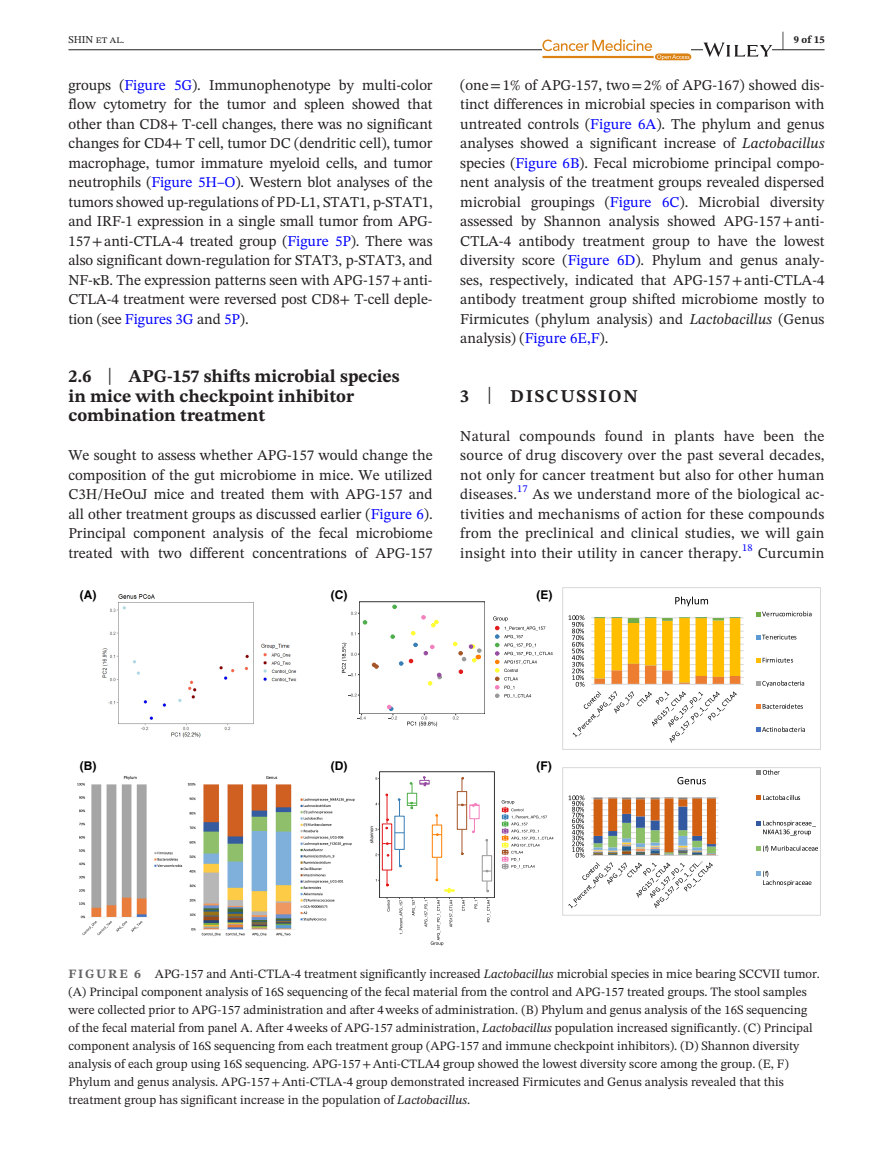
<style>
.page{position:relative;width:893px;height:1174px;background:#fff}
.page>*{position:absolute;margin:0;border:0;box-sizing:border-box;transform-origin:0 0}
.t1{font:700 21px "STIX Two Text";color:#231f20;scale:.42 1}
.t2{font:700 18px/19.5px "STIX Two Text";color:#231f20}
.t3{font:700 18px "STIX Two Text";letter-spacing:.1em;color:#231f20}
.t4{font:15px/19.5px "STIX Two Text";color:#231f20;text-align:justify}
.t5{font:12.75px/18px "STIX Two Text";color:#231f20}
.t6{font:700 12px "Helvetica LT Std";color:#000}
.t7{font:10.5px "STIX Two Text";color:#231f20}
.t8{font:700 10.5px "STIX Two Text";color:#231f20}
.t9{font:10.5px "STIX Two Text";color:#00f}
.s1{color:#00f}
.s2{font-family:"STIX"}
.s3{font-style:italic}
.s4{font-weight:400;font-size:23.7px}
.s5{font-weight:700;color:#636366}
</style>
<div class="page">
<hr style="left:68px;top:49px;width:756px;height:1px;background:#231f20">
<svg style="left:542px;top:39px;width:149px;height:21px"></svg>
<svg style="left:703px;top:43px;width:69px;height:14px"></svg>
<hr style="left:591px;top:849px;width:127px;height:1px;background:#d8d8d8">
<hr style="left:591px;top:843px;width:127px;height:1px;background:#d8d8d8">
<hr style="left:591px;top:838px;width:127px;height:1px;background:#d8d8d8">
<hr style="left:591px;top:832px;width:127px;height:1px;background:#d8d8d8">
<hr style="left:591px;top:826px;width:127px;height:1px;background:#d8d8d8">
<hr style="left:591px;top:821px;width:127px;height:1px;background:#d8d8d8">
<hr style="left:591px;top:815px;width:127px;height:1px;background:#d8d8d8">
<hr style="left:591px;top:809px;width:127px;height:1px;background:#d8d8d8">
<hr style="left:591px;top:803px;width:127px;height:1px;background:#d8d8d8">
<hr style="left:591px;top:797px;width:127px;height:1px;background:#d8d8d8">
<hr style="left:591px;top:855px;width:127px;height:1px;background:#d8d8d8">
<svg style="left:569px;top:795px;width:147px;height:113px"></svg>
<svg style="left:677px;top:777px;width:29px;height:7px"></svg>
<svg style="left:757px;top:769px;width:23px;height:5px"></svg>
<svg style="left:757px;top:795px;width:43px;height:5px"></svg>
<svg style="left:757px;top:820px;width:59px;height:15px"></svg>
<svg style="left:757px;top:845px;width:61px;height:7px"></svg>
<svg style="left:757px;top:871px;width:54px;height:15px"></svg>
<div style="left:562px;top:767px;width:259px;height:148px;border:1px solid #d8d8d8"></div>
<hr style="left:591px;top:677px;width:153px;height:1px;background:#d8d8d8">
<hr style="left:591px;top:670px;width:153px;height:1px;background:#d8d8d8">
<hr style="left:591px;top:664px;width:153px;height:1px;background:#d8d8d8">
<hr style="left:591px;top:657px;width:153px;height:1px;background:#d8d8d8">
<hr style="left:591px;top:650px;width:153px;height:1px;background:#d8d8d8">
<hr style="left:591px;top:644px;width:153px;height:1px;background:#d8d8d8">
<hr style="left:591px;top:637px;width:153px;height:1px;background:#d8d8d8">
<hr style="left:591px;top:630px;width:153px;height:1px;background:#d8d8d8">
<hr style="left:591px;top:624px;width:153px;height:1px;background:#d8d8d8">
<hr style="left:591px;top:617px;width:153px;height:1px;background:#d8d8d8">
<hr style="left:591px;top:684px;width:153px;height:1px;background:#d8d8d8">
<svg style="left:569px;top:615px;width:171px;height:128px"></svg>
<svg style="left:675px;top:596px;width:33px;height:10px"></svg>
<svg style="left:756px;top:611px;width:55px;height:5px"></svg>
<svg style="left:756px;top:634px;width:40px;height:5px"></svg>
<svg style="left:756px;top:657px;width:37px;height:5px"></svg>
<svg style="left:756px;top:680px;width:48px;height:7px"></svg>
<svg style="left:756px;top:703px;width:47px;height:5px"></svg>
<svg style="left:756px;top:727px;width:49px;height:5px"></svg>
<div style="left:562px;top:587px;width:259px;height:163px;border:1px solid #d8d8d8"></div>
<div style="left:380px;top:771px;width:114px;height:126px;border:1px solid #333"></div>
<svg style="left:370px;top:776px;width:122px;height:169px"></svg>
<svg style="left:502px;top:800px;width:51px;height:69px"></svg>
<svg style="left:411px;top:631px;width:4px;height:4px"></svg>
<svg style="left:409px;top:659px;width:4px;height:4px"></svg>
<svg style="left:459px;top:670px;width:4px;height:3px"></svg>
<svg style="left:431px;top:620px;width:7px;height:7px"></svg>
<svg style="left:399px;top:661px;width:4px;height:4px"></svg>
<svg style="left:414px;top:643px;width:3px;height:4px"></svg>
<svg style="left:422px;top:615px;width:3px;height:4px"></svg>
<svg style="left:393px;top:605px;width:3px;height:4px"></svg>
<svg style="left:391px;top:635px;width:4px;height:3px"></svg>
<svg style="left:372px;top:663px;width:6px;height:5px"></svg>
<svg style="left:424px;top:645px;width:10px;height:10px"></svg>
<svg style="left:428px;top:673px;width:14px;height:12px"></svg>
<svg style="left:453px;top:642px;width:28px;height:20px"></svg>
<div style="left:359px;top:601px;width:126px;height:113px;border:1px solid #333"></div>
<svg style="left:348px;top:693px;width:11px;height:3px"></svg>
<svg style="left:351px;top:632px;width:8px;height:3px"></svg>
<svg style="left:351px;top:611px;width:16px;height:13px"></svg>
<svg style="left:357px;top:714px;width:9px;height:5px"></svg>
<svg style="left:387px;top:705px;width:72px;height:21px"></svg>
<svg style="left:342px;top:643px;width:17px;height:33px"></svg>
<svg style="left:493px;top:616px;width:60px;height:82px"></svg>
<img style="left:102px;top:594px;width:195px;height:144px">
<img style="left:77px;top:775px;width:278px;height:161px">
<h1 class="t1" style="left:782px;top:24px;width:8px">|</h1>
<p class="t7" style="left:68px;top:32px;width:57px">SHIN et al.</p>
<p class="t8" style="left:794px;top:32px;width:32px">9 of 15</p>
<p class="t4" style="left:68px;top:75px;width:366px">groups (<span class="s1">Figure 5G</span>). Immunophenotype by multi-color flow cytometry for the tumor and spleen showed that other than CD8<span class="s2">+</span> T-cell changes, there was no significant changes for CD4<span class="s2">+</span> T cell, tumor DC (dendritic cell), tumor macrophage, tumor immature myeloid cells, and tumor neutrophils (<span class="s1">Figure 5H–O</span>). Western blot analyses of the tumors showed up-regulations of PD-L1, STAT1, p-STAT1, and IRF-1 expression in a single small tumor from APG-157<span class="s2">+</span>anti-CTLA-4 treated group (<span class="s1">Figure 5P</span>). There was also significant down-regulation for STAT3, p-STAT3, and NF-<span class="s2">κ</span>B. The expression patterns seen with APG-157<span class="s2">+</span>anti-CTLA-4 treatment were reversed post CD8<span class="s2">+</span> T-cell deple&shy;tion (see <span class="s1">Figures 3G</span> and <span class="s1">5P</span>).</p>
<p class="t4" style="left:460px;top:75px;width:366px">(one<span class="s2">=</span>1% of APG-157, two<span class="s2">=</span>2% of APG-167) showed dis&shy;tinct differences in microbial species in comparison with untreated controls (<span class="s1">Figure 6A</span>). The phylum and genus analyses showed a significant increase of <span class="s3">Lactobacillus </span>species (<span class="s1">Figure 6B</span>). Fecal microbiome principal compo&shy;nent analysis of the treatment groups revealed dispersed microbial groupings (<span class="s1">Figure 6C</span>). Microbial diversity assessed by Shannon analysis showed APG-157<span class="s2">+</span>anti-CTLA-4 antibody treatment group to have the lowest diversity score (<span class="s1">Figure 6D</span>). Phylum and genus analy&shy;ses, respectively, indicated that APG-157<span class="s2">+</span>anti-CTLA-4 antibody treatment group shifted microbiome mostly to Firmicutes (phylum analysis) and <span class="s3">Lactobacillus</span> (Genus analysis) (<span class="s1">Figure 6E,F</span>).</p>
<p class="t2" style="left:68px;top:367px;width:333px">2.6 <span class="s4">|</span> APG-157 shifts microbial species in mice with checkpoint inhibitor combination treatment</p>
<p class="t4" style="left:68px;top:445px;width:366px">We sought to assess whether APG-157 would change the composition of the gut microbiome in mice. We utilized C3H/HeOuJ mice and treated them with APG-157 and all other treatment groups as discussed earlier (<span class="s1">Figure 6</span>).<br>Principal component analysis of the fecal microbiome treated with two different concentrations of APG-157</p>
<p class="t3" style="left:460px;top:383px;width:179px">3 <span class="s4">|</span> DISCUSSION</p>
<p class="t4" style="left:460px;top:426px;width:366px">Natural compounds found in plants have been the source of drug discovery over the past several decades, not only for cancer treatment but also for other human diseases.</p>
<p class="t9" style="left:517px;top:481px;width:12px">17</p>
<p class="t4" style="left:460px;top:484px;width:366px;text-indent:72px">As we understand more of the biological ac&shy;tivities and mechanisms of action for these compounds from the preclinical and clinical studies, we will gain insight into their utility in cancer therapy.</p>
<p class="t9" style="left:742px;top:540px;width:12px">18</p>
<p class="t4" style="left:758px;top:543px;width:68px">Curcumin</p>
<p class="t6" style="left:80px;top:587px;width:18px">(A)</p>
<p class="t6" style="left:331px;top:587px;width:18px">(C)</p>
<p class="t6" style="left:537px;top:587px;width:17px">(E)</p>
<p class="t6" style="left:80px;top:758px;width:18px">(B)</p>
<p class="t6" style="left:331px;top:758px;width:18px">(D)</p>
<p class="t6" style="left:537px;top:758px;width:17px">(F)</p>
<p class="t5" style="left:68px;top:964px;width:753px"><span class="s5">FIGURE 6</span> APG-157 and Anti-CTLA-4 treatment significantly increased <span class="s3">Lactobacillus</span> microbial species in mice bearing SCCVII tumor. (A) Principal component analysis of 16S sequencing of the fecal material from the control and APG-157 treated groups. The stool samples were collected prior to APG-157 administration and after 4weeks of administration. (B) Phylum and genus analysis of the 16S sequencing of the fecal material from panel A. After 4weeks of APG-157 administration, <span class="s3">Lactobacillus</span> population increased significantly. (C) Principal component analysis of 16S sequencing from each treatment group (APG-157 and immune checkpoint inhibitors). (D) Shannon diversity analysis of each group using 16S sequencing. APG-157<span class="s2">+</span>Anti-CTLA4 group showed the lowest diversity score among the group. (E, F)<br>Phylum and genus analysis. APG-157<span class="s2">+</span>Anti-CTLA-4 group demonstrated increased Firmicutes and Genus analysis revealed that this treatment group has significant increase in the population of <span class="s3">Lactobacillus</span>.</p>
</div>
